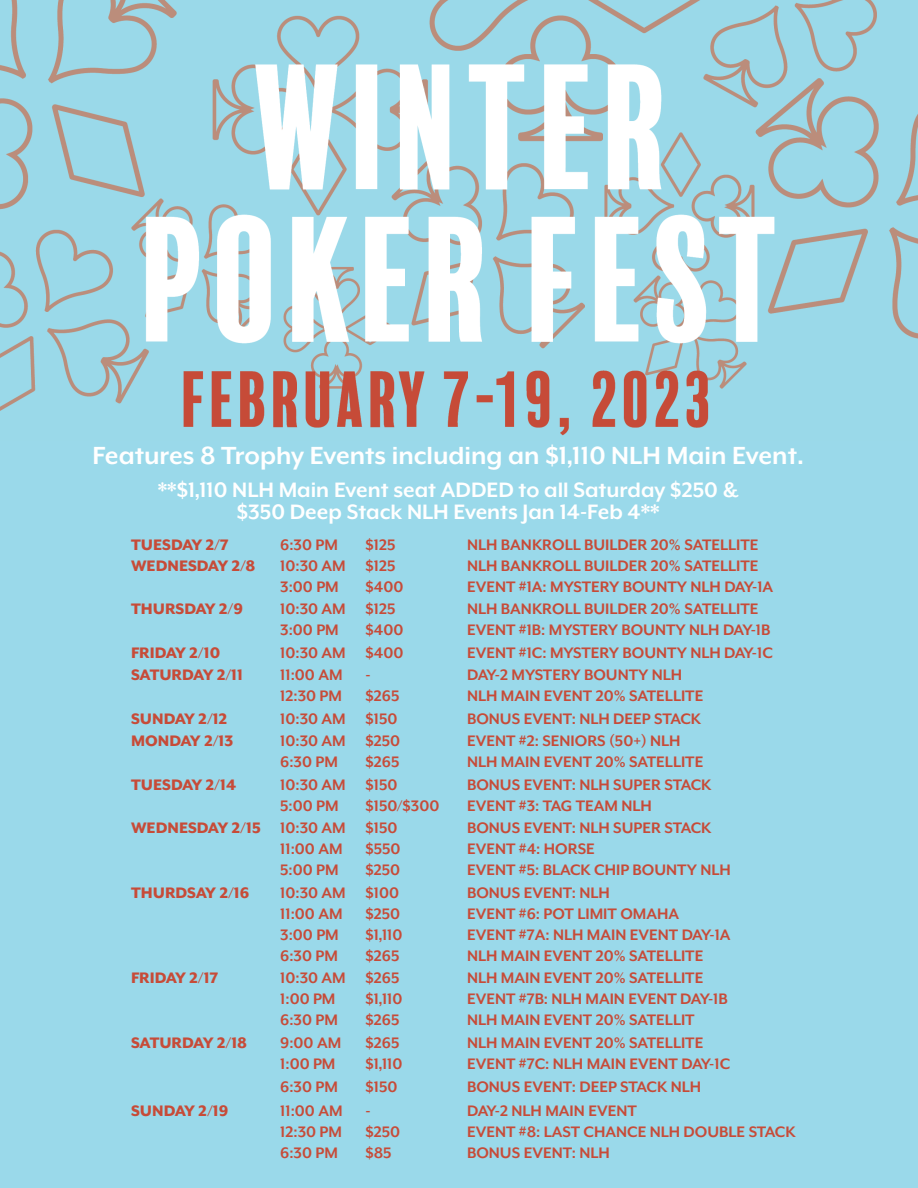
<style>
.page{position:relative;width:918px;height:1188px;background:#9ad9ea}
.page>*{position:absolute;margin:0;border:0;box-sizing:border-box;transform-origin:0 0}
.t1{font:700 28.5px "Mr Eaves XL Mod OT";color:#fff}
.t2{font:700 24px/22.5px "Mr Eaves XL Mod OT";color:#fff;text-align:center}
.t3{font:700 17.55px "Mr Eaves XL Mod OT";color:#c74b38}
.t4{font:800 17.55px "Mr Eaves XL Mod OT";color:#c74b38}
.s1{font-weight:700}
</style>
<div class="page">
<img style="left:0;top:0;width:918px;height:436px">
<p class="t1" style="left:92px;top:439px;width:713px">Features 8 Trophy Events including an $1,110 NLH Main Event.</p>
<p class="t2" style="left:158px;top:478px;width:582px">**$1,110 NLH Main Event seat ADDED to all Saturday $250 &amp; $350 Deep Stack NLH Events Jan 14-Feb 4**</p>
<p class="t4" style="left:131px;top:535px;width:99px">TUESDAY 2/7</p>
<p class="t3" style="left:280px;top:535px;width:59px">6:30 PM</p>
<p class="t3" style="left:365px;top:535px;width:32px">$125</p>
<p class="t3" style="left:467px;top:535px;width:293px">NLH BANKROLL BUILDER 20% SATELLITE</p>
<p class="t4" style="left:131px;top:556px;width:126px">WEDNESDAY 2/8</p>
<p class="t3" style="left:280px;top:556px;width:117px">10:30 AM $125</p>
<p class="t3" style="left:467px;top:556px;width:293px">NLH BANKROLL BUILDER 20% SATELLITE</p>
<p class="t3" style="left:280px;top:577px;width:60px">3:00 PM</p>
<p class="t3" style="left:365px;top:577px;width:39px">$400</p>
<p class="t3" style="left:467px;top:577px;width:308px">EVENT #1A: MYSTERY BOUNTY NLH DAY-1A</p>
<p class="t4" style="left:131px;top:599px;width:114px">THURSDAY 2/9</p>
<p class="t3" style="left:280px;top:599px;width:117px">10:30 AM $125</p>
<p class="t3" style="left:467px;top:599px;width:293px">NLH BANKROLL BUILDER 20% SATELLITE</p>
<p class="t3" style="left:280px;top:620px;width:60px">3:00 PM</p>
<p class="t3" style="left:365px;top:620px;width:39px">$400</p>
<p class="t3" style="left:467px;top:620px;width:305px">EVENT #1B: MYSTERY BOUNTY NLH DAY-1B</p>
<p class="t4" style="left:131px;top:643px;width:91px">FRIDAY 2/10</p>
<p class="t3" style="left:280px;top:643px;width:125px">10:30 AM $400</p>
<p class="t3" style="left:467px;top:643px;width:307px">EVENT #1C: MYSTERY BOUNTY NLH DAY-1C</p>
<p class="t4" style="left:131px;top:665px;width:113px">SATURDAY 2/11</p>
<p class="t3" style="left:280px;top:665px;width:64px">11:00 AM</p>
<p class="t3" style="left:365px;top:665px;width:7px">-</p>
<p class="t3" style="left:467px;top:665px;width:217px">DAY-2 MYSTERY BOUNTY NLH</p>
<p class="t3" style="left:280px;top:686px;width:63px">12:30 PM</p>
<p class="t3" style="left:365px;top:686px;width:35px">$265</p>
<p class="t3" style="left:467px;top:686px;width:238px">NLH MAIN EVENT 20% SATELLITE</p>
<p class="t4" style="left:131px;top:709px;width:98px">SUNDAY 2/12</p>
<p class="t3" style="left:280px;top:709px;width:119px">10:30 AM $150</p>
<p class="t3" style="left:467px;top:709px;width:236px">BONUS EVENT: NLH DEEP STACK</p>
<p class="t4" style="left:131px;top:731px;width:104px">MONDAY 2/13</p>
<p class="t3" style="left:280px;top:731px;width:121px">10:30 AM $250</p>
<p class="t3" style="left:467px;top:731px;width:215px">EVENT #2: SENIORS (50+) NLH</p>
<p class="t3" style="left:280px;top:752px;width:59px">6:30 PM</p>
<p class="t3" style="left:365px;top:752px;width:35px">$265</p>
<p class="t3" style="left:467px;top:752px;width:238px">NLH MAIN EVENT 20% SATELLITE</p>
<p class="t4" style="left:131px;top:775px;width:107px">TUESDAY 2/14</p>
<p class="t3" style="left:280px;top:775px;width:119px">10:30 AM $150</p>
<p class="t3" style="left:467px;top:775px;width:246px">BONUS EVENT: NLH SUPER STACK</p>
<p class="t3" style="left:280px;top:796px;width:60px">5:00 PM</p>
<p class="t3" style="left:365px;top:796px;width:75px">$150/$300</p>
<p class="t3" style="left:467px;top:796px;width:186px">EVENT #3: TAG TEAM NLH</p>
<p class="t4" style="left:131px;top:818px;width:268px">WEDNESDAY 2/15 <span class="s1">10:30 AM $150</span></p>
<p class="t3" style="left:467px;top:818px;width:246px">BONUS EVENT: NLH SUPER STACK</p>
<p class="t3" style="left:280px;top:839px;width:64px">11:00 AM</p>
<p class="t3" style="left:365px;top:839px;width:37px">$550</p>
<p class="t3" style="left:467px;top:839px;width:129px">EVENT #4: HORSE</p>
<p class="t3" style="left:280px;top:860px;width:60px">5:00 PM</p>
<p class="t3" style="left:365px;top:860px;width:36px">$250</p>
<p class="t3" style="left:467px;top:860px;width:265px">EVENT #5: BLACK CHIP BOUNTY NLH</p>
<p class="t4" style="left:131px;top:883px;width:120px">THURDSAY 2/16</p>
<p class="t3" style="left:280px;top:883px;width:120px">10:30 AM $100</p>
<p class="t3" style="left:467px;top:883px;width:144px">BONUS EVENT: NLH</p>
<p class="t3" style="left:280px;top:904px;width:64px">11:00 AM</p>
<p class="t3" style="left:365px;top:904px;width:36px">$250</p>
<p class="t3" style="left:467px;top:904px;width:214px">EVENT #6: POT LIMIT OMAHA</p>
<p class="t3" style="left:280px;top:925px;width:60px">3:00 PM</p>
<p class="t3" style="left:365px;top:925px;width:39px">$1,110</p>
<p class="t3" style="left:467px;top:925px;width:265px">EVENT #7A: NLH MAIN EVENT DAY-1A</p>
<p class="t3" style="left:280px;top:946px;width:59px">6:30 PM</p>
<p class="t3" style="left:365px;top:946px;width:35px">$265</p>
<p class="t3" style="left:467px;top:946px;width:238px">NLH MAIN EVENT 20% SATELLITE</p>
<p class="t4" style="left:131px;top:968px;width:89px">FRIDAY 2/17</p>
<p class="t3" style="left:280px;top:968px;width:121px">10:30 AM $265</p>
<p class="t3" style="left:467px;top:968px;width:238px">NLH MAIN EVENT 20% SATELLITE</p>
<p class="t3" style="left:280px;top:989px;width:57px">1:00 PM</p>
<p class="t3" style="left:365px;top:989px;width:39px">$1,110</p>
<p class="t3" style="left:467px;top:989px;width:262px">EVENT #7B: NLH MAIN EVENT DAY-1B</p>
<p class="t3" style="left:280px;top:1010px;width:59px">6:30 PM</p>
<p class="t3" style="left:365px;top:1010px;width:35px">$265</p>
<p class="t3" style="left:467px;top:1010px;width:229px">NLH MAIN EVENT 20% SATELLIT</p>
<p class="t4" style="left:131px;top:1033px;width:118px">SATURDAY 2/18</p>
<p class="t3" style="left:280px;top:1033px;width:63px">9:00 AM</p>
<p class="t3" style="left:365px;top:1033px;width:35px">$265</p>
<p class="t3" style="left:467px;top:1033px;width:238px">NLH MAIN EVENT 20% SATELLITE</p>
<p class="t3" style="left:280px;top:1054px;width:57px">1:00 PM</p>
<p class="t3" style="left:365px;top:1054px;width:39px">$1,110</p>
<p class="t3" style="left:467px;top:1054px;width:265px">EVENT #7C: NLH MAIN EVENT DAY-1C</p>
<p class="t3" style="left:280px;top:1077px;width:59px">6:30 PM</p>
<p class="t3" style="left:365px;top:1077px;width:33px">$150</p>
<p class="t3" style="left:467px;top:1077px;width:236px">BONUS EVENT: DEEP STACK NLH</p>
<p class="t4" style="left:131px;top:1101px;width:99px">SUNDAY 2/19</p>
<p class="t3" style="left:280px;top:1101px;width:64px">11:00 AM</p>
<p class="t3" style="left:365px;top:1101px;width:7px">-</p>
<p class="t3" style="left:467px;top:1101px;width:171px">DAY-2 NLH MAIN EVENT</p>
<p class="t3" style="left:280px;top:1122px;width:63px">12:30 PM</p>
<p class="t3" style="left:365px;top:1122px;width:36px">$250</p>
<p class="t3" style="left:467px;top:1122px;width:330px">EVENT #8: LAST CHANCE NLH DOUBLE STACK</p>
<p class="t3" style="left:280px;top:1143px;width:59px">6:30 PM</p>
<p class="t3" style="left:365px;top:1143px;width:28px">$85</p>
<p class="t3" style="left:467px;top:1143px;width:144px">BONUS EVENT: NLH</p>
</div>
